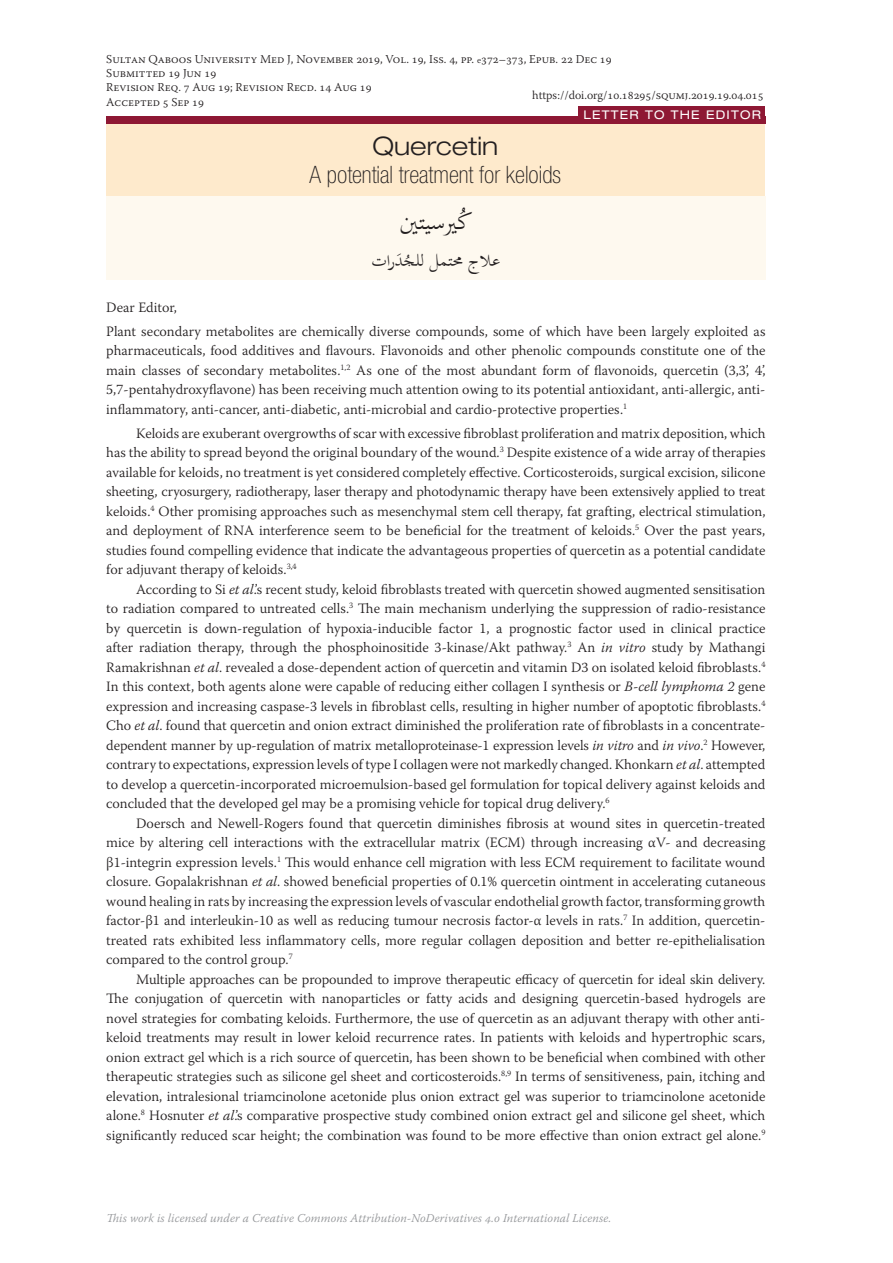
<style>
.page{position:relative;width:893px;height:1263px;background:#fff}
.page>*{position:absolute;margin:0;border:0;box-sizing:border-box;transform-origin:0 0}
.t1{font:31.5px "Traditional Arabic";color:#231f20}
.t2{font:300 expanded 25.5px "Helvetica Neue LT Pro";color:#231f20}
.t3{font:100 condensed 24px "Helvetica Neue LT Pro";color:#231f20}
.t4{font:22.5px "Traditional Arabic";color:#231f20}
.t5{font:300 14.25px/19.5px "Warnock Pro";color:#231f20;text-align:justify}
.t6{font:300 12px/14.4px "Warnock Pro";color:#231f20}
.t7{font:italic 300 12px "Warnock Pro";letter-spacing:.01em;color:#939598}
.t8{font:expanded 12px "Helvetica Neue LT Pro";color:#fff}
.s1{font-size:9px}
.s2{font-style:italic}
</style>
<div class="page">
<div style="left:106px;top:124px;width:659px;height:72px;background:#feeacc"></div>
<div style="left:106px;top:116px;width:659px;height:8px;background:#8e1834"></div>
<div style="left:579px;top:106px;width:186px;height:17px;background:#8e1834"></div>
<div style="left:106px;top:196px;width:659px;height:84px;background:#fef9ef"></div>
<p class="t6" style="left:106px;top:51px;width:507px">Sultan Qaboos University Med J, November 2019, Vol. 19, Iss. 4, pp. <span class="s1">e</span>372–373, Epub. 22 Dec 19<br>Submitted 19 Jun 19<br>Revision Req. 7 Aug 19; Revision Recd. 14 Aug 19<br>Accepted 5 Sep 19</p>
<p class="t6" style="left:532px;top:88px;width:233px">https://doi.org/10.18295/squmj.2019.19.04.015</p>
<p class="t8" style="left:583px;top:108px;width:10px">LETTER</p>
<p class="t8" style="left:645px;top:108px;width:11px">TO</p>
<p class="t8" style="left:671px;top:108px;width:11px">THE</p>
<p class="t8" style="left:706px;top:108px;width:10px">EDITOR</p>
<h2 class="t2" style="left:372px;top:130px;width:127px">Quercetin</h2>
<h3 class="t3" style="left:310px;top:162px;width:253px">A potential treatment for keloids</h3>
<h1 class="t1" style="left:400px;top:200px;width:74px">ن ي ُ كر يسي ت</h1>
<h3 class="t4" style="left:387px;top:245px;width:115px">َر ا عا لجح متملل لج</h3>
<h3 class="t4" style="left:371px;top:245px;width:39px">ت ُد</h3>
<p class="t5" style="left:106px;top:295px;width:661px;line-height:23.7px">Dear Editor,<br>Plant secondary metabolites are chemically diverse compounds, some of which have been largely exploited as</p>
<p class="t5" style="left:106px;top:341px;width:661px">pharmaceuticals, food additives and flavours. Flavonoids and other phenolic compounds constitute one of the main classes of secondary metabolites.<sup>1,2</sup> As one of the most abundant form of flavonoids, quercetin (3,3’, 4’, 5,7-pentahydroxyflavone) has been receiving much attention owing to its potential antioxidant, anti-allergic, anti&shy;inflammatory, anti-cancer, anti-diabetic, anti-microbial and cardio-protective properties.<sup>1</sup></p>
<p class="t5" style="left:106px;top:423px;width:661px;text-indent:30px">Keloids are exuberant overgrowths of scar with excessive fibroblast proliferation and matrix deposition, which has the ability to spread beyond the original boundary of the wound.<sup>3</sup> Despite existence of a wide array of therapies available for keloids, no treatment is yet considered completely effective. Corticosteroids, surgical excision, silicone sheeting, cryosurgery, radiotherapy, laser therapy and photodynamic therapy have been extensively applied to treat keloids.<sup>4</sup> Other promising approaches such as mesenchymal stem cell therapy, fat grafting, electrical stimulation, and deployment of RNA interference seem to be beneficial for the treatment of keloids.<sup>5</sup> Over the past years, studies found compelling evidence that indicate the advantageous properties of quercetin as a potential candidate for adjuvant therapy of keloids.<sup>3,4</sup></p>
<p class="t5" style="left:106px;top:579px;width:661px;text-indent:30px">According to Si <span class="s2">et al</span>.’s recent study, keloid fibroblasts treated with quercetin showed augmented sensitisation to radiation compared to untreated cells.<sup>3</sup> The main mechanism underlying the suppression of radio-resistance by quercetin is down-regulation of hypoxia-inducible factor 1, a prognostic factor used in clinical practice after radiation therapy, through the phosphoinositide 3-kinase/Akt pathway.<sup>3</sup> An <span class="s2">in vitro</span> study by Mathangi Ramakrishnan <span class="s2">et al</span>. revealed a dose-dependent action of quercetin and vitamin D3 on isolated keloid fibroblasts.<sup>4<br></sup>In this context, both agents alone were capable of reducing either collagen I synthesis or <span class="s2">B-cell lymphoma 2</span> gene expression and increasing caspase-3 levels in fibroblast cells, resulting in higher number of apoptotic fibroblasts.<sup>4<br></sup>Cho <span class="s2">et al</span>. found that quercetin and onion extract diminished the proliferation rate of fibroblasts in a concentrate&shy;dependent manner by up-regulation of matrix metalloproteinase-1 expression levels <span class="s2">in vitro</span> and <span class="s2">in vivo</span>.<sup>2</sup> However, contrary to expectations, expression levels of type I collagen were not markedly changed. Khonkarn <span class="s2">et al</span>. attempted to develop a quercetin-incorporated microemulsion-based gel formulation for topical delivery against keloids and concluded that the developed gel may be a promising vehicle for topical drug delivery.<sup>6</sup></p>
<p class="t5" style="left:106px;top:813px;width:661px;text-indent:30px">Doersch and Newell-Rogers found that quercetin diminishes fibrosis at wound sites in quercetin-treated mice by altering cell interactions with the extracellular matrix (ECM) through increasing αV- and decreasing β1-integrin expression levels.<sup>1</sup> This would enhance cell migration with less ECM requirement to facilitate wound closure. Gopalakrishnan <span class="s2">et al</span>. showed beneficial properties of 0.1% quercetin ointment in accelerating cutaneous wound healing in rats by increasing the expression levels of vascular endothelial growth factor, transforming growth factor-β1 and interleukin-10 as well as reducing tumour necrosis factor-α levels in rats.<sup>7</sup> In addition, quercetin&shy;treated rats exhibited less inflammatory cells, more regular collagen deposition and better re-epithelialisation compared to the control group.<sup>7</sup></p>
<p class="t5" style="left:106px;top:969px;width:661px;text-indent:30px">Multiple approaches can be propounded to improve therapeutic efficacy of quercetin for ideal skin delivery.<br>The conjugation of quercetin with nanoparticles or fatty acids and designing quercetin-based hydrogels are novel strategies for combating keloids. Furthermore, the use of quercetin as an adjuvant therapy with other anti&shy;keloid treatments may result in lower keloid recurrence rates. In patients with keloids and hypertrophic scars, onion extract gel which is a rich source of quercetin, has been shown to be beneficial when combined with other therapeutic strategies such as silicone gel sheet and corticosteroids.<sup>8,9</sup> In terms of sensitiveness, pain, itching and elevation, intralesional triamcinolone acetonide plus onion extract gel was superior to triamcinolone acetonide alone.<sup>8</sup> Hosnuter <span class="s2">et al</span>.’s comparative prospective study combined onion extract gel and silicone gel sheet, which significantly reduced scar height; the combination was found to be more effective than onion extract gel alone.<sup>9</sup></p>
<p class="t7" style="left:106px;top:1211px;width:506px">This work is licensed under a Creative Commons Attribution-NoDerivatives 4.0 International License.</p>
</div>
